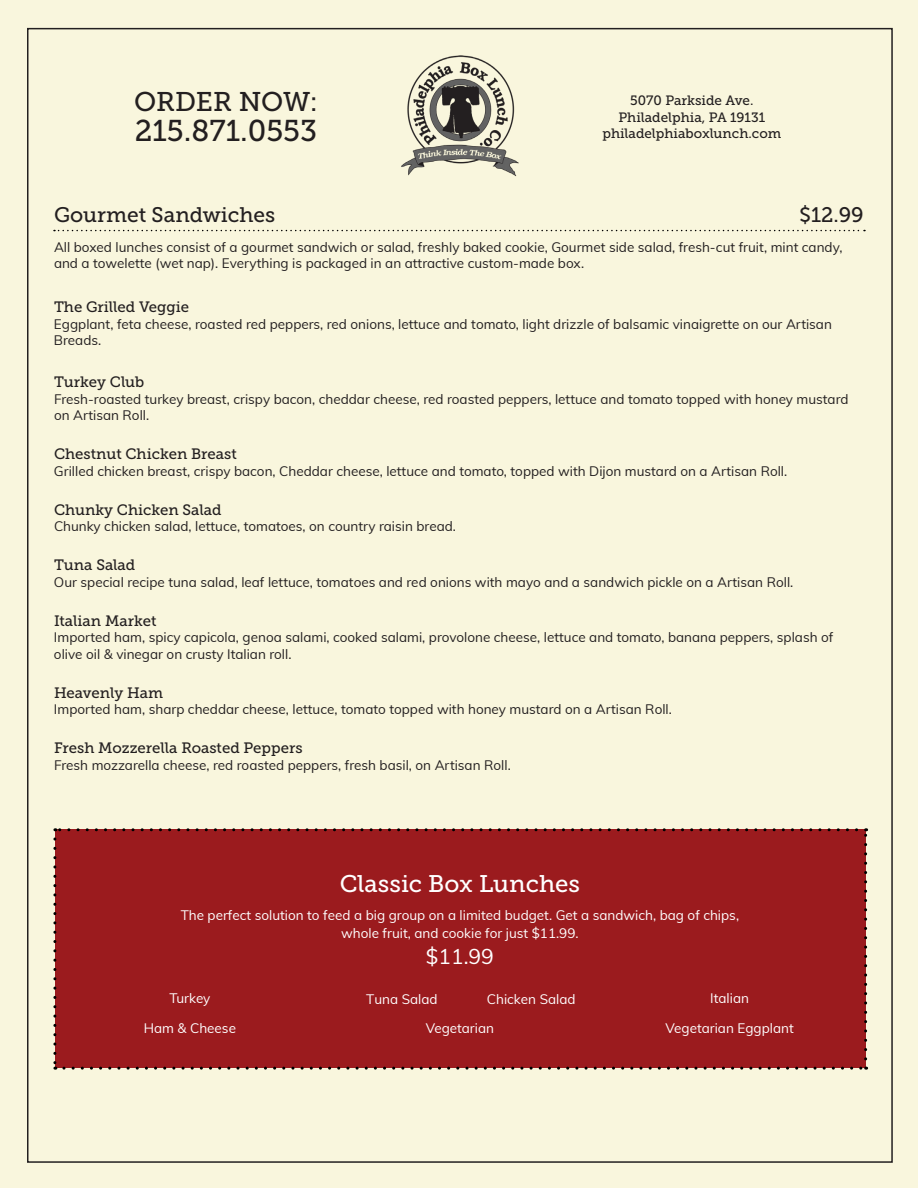
<style>
.page{position:relative;width:918px;height:1188px;background:#f9f6dd}
.page>*{position:absolute;margin:0;border:0;box-sizing:border-box;transform-origin:0 0}
.t1{font:30px "Museo Slab 500";color:#231f20}
.t2{font:27px "Museo Slab 500";letter-spacing:-.005em;color:#231f20}
.t3{font:24px "Museo Slab 500";color:#fff}
.t4{font:21px "Museo Slab 500";color:#231f20}
.t5{font:21px "Muli";color:#fff}
.t6{font:15px "Museo Slab 500";color:#231f20}
.t7{font:13.5px/16.5px "Muli";color:#231f20}
.t8{font:13.5px/18px "Muli";color:#fff;text-align:center}
.t9{font:13.5px/16.5px "Museo Slab 500";color:#231f20;text-align:center}
</style>
<div class="page">
<img style="left:401px;top:55px;width:118px;height:122px">
<svg style="left:54px;top:230px;width:811px;height:1px"></svg>
<div style="left:55px;top:830px;width:811px;height:238px;background:#9b1b1e"></div>
<svg style="left:53px;top:839px;width:3px;height:231px"></svg>
<svg style="left:64px;top:1067px;width:803px;height:3px"></svg>
<svg style="left:864px;top:828px;width:3px;height:231px"></svg>
<svg style="left:55px;top:828px;width:802px;height:3px"></svg>
<h2 class="t2" style="left:134px;top:86px;width:185px">ORDER NOW:</h2>
<h1 class="t1" style="left:135px;top:114px;width:184px">215.871.0553</h1>
<p class="t9" style="left:602px;top:92px;width:180px">5070 Parkside Ave.<br>Philadelphia, PA 19131 philadelphiaboxlunch.com</p>
<p class="t4" style="left:54px;top:203px;width:223px">Gourmet Sandwiches</p>
<p class="t4" style="left:800px;top:203px;width:66px">$12.99</p>
<p class="t7" style="left:54px;top:238px;width:790px">All boxed lunches consist of a gourmet sandwich or salad, freshly baked cookie, Gourmet side salad, fresh-cut fruit, mint candy, and a towelette (wet nap). Everything is packaged in an attractive custom-made box.</p>
<p class="t6" style="left:54px;top:299px;width:137px">The Grilled Veggie</p>
<p class="t7" style="left:54px;top:315px;width:779px">Eggplant, feta cheese, roasted red peppers, red onions, lettuce and tomato, light drizzle of balsamic vinaigrette on our Artisan<br>Breads.</p>
<p class="t6" style="left:54px;top:374px;width:92px">Turkey Club</p>
<p class="t7" style="left:54px;top:390px;width:796px">Fresh-roasted turkey breast, crispy bacon, cheddar cheese, red roasted peppers, lettuce and tomato topped with honey mustard on Artisan Roll.</p>
<p class="t6" style="left:54px;top:446px;width:184px">Chestnut Chicken Breast</p>
<p class="t7" style="left:54px;top:462px;width:735px">Grilled chicken breast, crispy bacon, Cheddar cheese, lettuce and tomato, topped with Dijon mustard on a Artisan Roll.</p>
<p class="t6" style="left:54px;top:501px;width:169px">Chunky Chicken Salad</p>
<p class="t7" style="left:54px;top:517px;width:404px">Chunky chicken salad, lettuce, tomatoes, on country raisin bread.</p>
<p class="t6" style="left:54px;top:557px;width:83px">Tuna Salad</p>
<p class="t7" style="left:54px;top:573px;width:741px">Our special recipe tuna salad, leaf lettuce, tomatoes and red onions with mayo and a sandwich pickle on a Artisan Roll.</p>
<p class="t6" style="left:54px;top:612px;width:104px">Italian Market</p>
<p class="t7" style="left:54px;top:628px;width:781px">Imported ham, spicy capicola, genoa salami, cooked salami, provolone cheese, lettuce and tomato, banana peppers, splash of olive oil &amp; vinegar on crusty Italian roll.</p>
<p class="t6" style="left:54px;top:684px;width:111px">Heavenly Ham</p>
<p class="t7" style="left:54px;top:700px;width:619px">Imported ham, sharp cheddar cheese, lettuce, tomato topped with honey mustard on a Artisan Roll.</p>
<p class="t6" style="left:54px;top:740px;width:250px">Fresh Mozzerella Roasted Peppers</p>
<p class="t7" style="left:54px;top:756px;width:458px">Fresh mozzarella cheese, red roasted peppers, fresh basil, on Artisan Roll.</p>
<p class="t3" style="left:340px;top:870px;width:242px">Classic Box Lunches</p>
<p class="t8" style="left:181px;top:906px;width:560px">The perfect solution to feed a big group on a limited budget. Get a sandwich, bag of chips, whole fruit, and cookie for just $11.99.</p>
<p class="t5" style="left:426px;top:941px;width:69px">$11.99</p>
<p class="t8" style="left:169px;top:988px;width:43px">Turkey</p>
<p class="t8" style="left:144px;top:1018px;width:94px">Ham &amp; Cheese</p>
<p class="t8" style="left:710px;top:988px;width:40px">Italian</p>
<p class="t8" style="left:666px;top:1018px;width:130px">Vegetarian Eggplant</p>
<p class="t8" style="left:366px;top:990px;width:73px">Tuna Salad</p>
<p class="t8" style="left:487px;top:990px;width:90px">Chicken Salad</p>
<p class="t8" style="left:426px;top:1018px;width:70px">Vegetarian</p>
</div>
